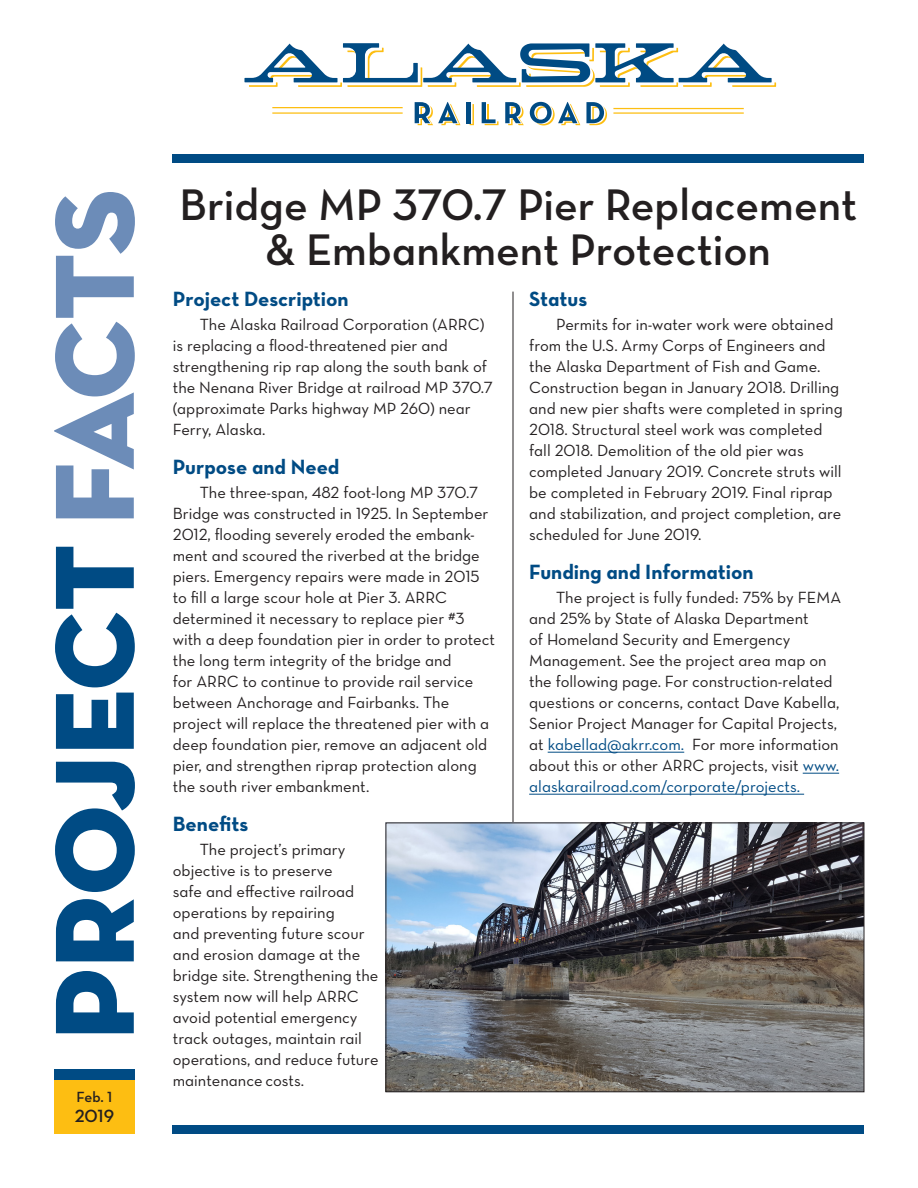
<style>
.page{position:relative;width:918px;height:1188px;background:#fff}
.page>*{position:absolute;margin:0;border:0;box-sizing:border-box;transform-origin:0 0}
.t1{font:45px/45px "Neutra Text Demi Alt";color:#231f20;text-align:center}
.Subhead_2{font:21px "Neutra Text Bold Alt";color:#004b84}
.Subhead_1{font:21px "Neutra Text Bold Alt";color:#004b84}
.t2{font:18px "Neutra Text Demi Alt";color:#231f20}
.Body_text{font:16.5px/21px "Neutra Text Book Alt";color:#231f20}
.t3{font:15px "Neutra Text Demi Alt";color:#231f20}
.s1{color:#004b84}
</style>
<div class="page">
<div style="left:173px;top:1126px;width:691px;height:8px;background:#004b84"></div>
<div style="left:54px;top:1080px;width:81px;height:54px;background:#fdbe12"></div>
<div style="left:54px;top:1069px;width:81px;height:11px;background:#004b84"></div>
<div style="left:173px;top:154px;width:691px;height:8px;background:#004b84"></div>
<svg style="left:470px;top:104px;width:4px;height:21px"></svg>
<svg style="left:415px;top:102px;width:45px;height:23px"></svg>
<hr style="left:467px;top:102px;width:4px;height:21px;background:#004b84">
<svg style="left:482px;top:102px;width:17px;height:23px"></svg>
<svg style="left:505px;top:102px;width:19px;height:23px"></svg>
<svg style="left:530px;top:102px;width:50px;height:23px"></svg>
<svg style="left:586px;top:102px;width:21px;height:23px"></svg>
<svg style="left:244px;top:43px;width:532px;height:44px"></svg>
<hr style="left:272px;top:107px;width:131px;height:1px;background:#fdbe12">
<hr style="left:272px;top:112px;width:131px;height:2px;background:#fdbe12">
<hr style="left:613px;top:108px;width:131px;height:1px;background:#fdbe12">
<hr style="left:613px;top:112px;width:131px;height:2px;background:#fdbe12">
<svg style="left:56px;top:971px;width:78px;height:62px"></svg>
<svg style="left:56px;top:899px;width:78px;height:62px"></svg>
<svg style="left:55px;top:762px;width:80px;height:130px"></svg>
<svg style="left:56px;top:693px;width:78px;height:56px"></svg>
<svg style="left:55px;top:547px;width:80px;height:140px"></svg>
<svg style="left:54px;top:192px;width:81px;height:326px"></svg>
<hr style="left:548px;top:752px;width:136px;height:1px;background:#004b84">
<hr style="left:803px;top:773px;width:36px;height:1px;background:#004b84">
<hr style="left:529px;top:794px;width:275px;height:1px;background:#004b84">
<hr style="left:513px;top:292px;width:1px;height:780px;background:#231f20">
<img style="left:388px;top:825px;width:474px;height:265px">
<div style="left:386px;top:823px;width:478px;height:269px;border:1px solid #231f20"></div>
<p class="t3" style="left:77px;top:1088px;width:37px">Feb. 1</p>
<p class="t2" style="left:75px;top:1105px;width:41px">2019</p>
<p class="t1" style="left:180px;top:182px;width:679px">Bridge MP 370.7 Pier Replacement &amp; Embankment Protection</p>
<p class="Subhead_2" style="left:173px;top:286px;width:177px">Project Description</p>
<p class="Body_text" style="left:173px;top:314px;width:322px;text-indent:27px">The Alaska Railroad Corporation (ARRC) is replacing a flood-threatened pier and strengthening rip rap along the south bank of the Nenana River Bridge at railroad MP 370.7 (approximate Parks highway MP 260) near Ferry, Alaska.</p>
<p class="Subhead_2" style="left:173px;top:454px;width:168px">Purpose and Need</p>
<p class="Body_text" style="left:173px;top:482px;width:324px;text-indent:27px">The three-span, 482 foot-long MP 370.7<br>Bridge was constructed in 1925. In September 2012, flooding severely eroded the embank&shy;ment and scoured the riverbed at the bridge piers. Emergency repairs were made in 2015 to fill a large scour hole at Pier 3. ARRC determined it necessary to replace pier #3 with a deep foundation pier in order to protect the long term integrity of the bridge and<br>for ARRC to continue to provide rail service between Anchorage and Fairbanks. The project will replace the threatened pier with a deep foundation pier, remove an adjacent old pier, and strengthen riprap protection along the south river embankment.</p>
<p class="Subhead_2" style="left:173px;top:811px;width:77px">Benefits</p>
<p class="Body_text" style="left:173px;top:839px;width:207px;text-indent:27px">The project’s primary objective is to preserve<br>safe and effective railroad operations by repairing<br>and preventing future scour and erosion damage at the bridge site. Strengthening the system now will help ARRC avoid potential emergency track outages, maintain rail operations, and reduce future maintenance costs.</p>
<p class="Subhead_2" style="left:529px;top:286px;width:60px">Status</p>
<p class="Body_text" style="left:529px;top:314px;width:315px;text-indent:27px">Permits for in-water work were obtained from the U.S. Army Corps of Engineers and the Alaska Department of Fish and Game.<br>Construction began in January 2018. Drilling and new pier shafts were completed in spring 2018. Structural steel work was completed fall 2018. Demolition of the old pier was completed January 2019. Concrete struts will be completed in February 2019. Final riprap and stabilization, and project completion, are scheduled for June 2019.</p>
<p class="Subhead_1" style="left:529px;top:559px;width:226px">Funding and Information</p>
<p class="Body_text" style="left:529px;top:587px;width:313px;text-indent:27px">The project is fully funded: 75% by FEMA and 25% by State of Alaska Department<br>of Homeland Security and Emergency Management. See the project area map on the following page. For construction-related questions or concerns, contact Dave Kabella, Senior Project Manager for Capital Projects, at <span class="s1">kabellad@akrr.com.</span> For more information about this or other ARRC projects, visit <span class="s1">www. alaskarailroad.com/corporate/projects.</span></p>
</div>
